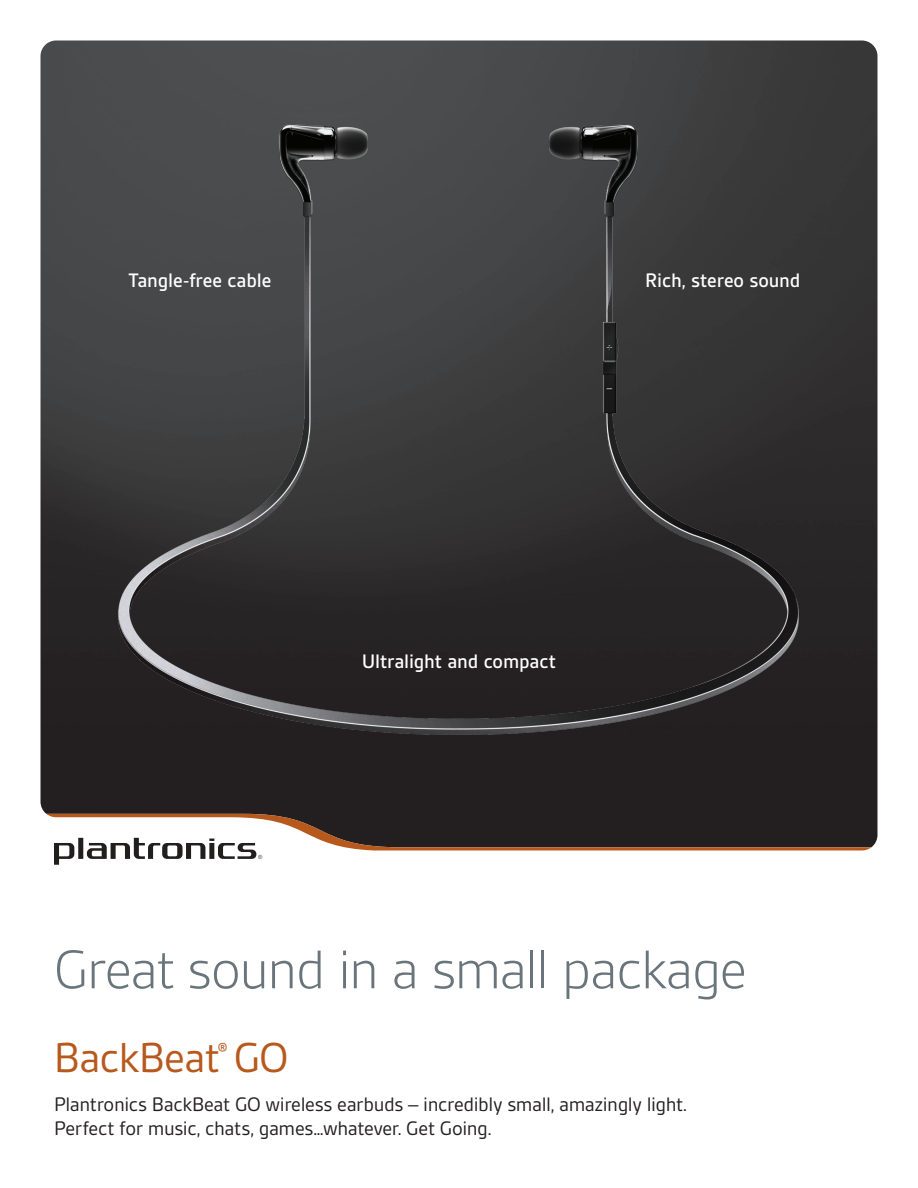
<style>
.page{position:relative;width:918px;height:1188px;background:#fff}
.page>*{position:absolute;margin:0;border:0;box-sizing:border-box;transform-origin:0 0}
.FRONT_Product_taglin{font:300 58.5px "Gesta";letter-spacing:-.04em;color:#6a747b}
.FRONT_Product_taglin-2{font:45px "Gesta";letter-spacing:-.025em;color:#b7591d}
.FRONT_Intro{font:21px/24px "Gesta";letter-spacing:-.02em;color:#231f20}
.FRONT_Callouts{font:500 21px "Gesta";letter-spacing:-.01em;color:#fff}
</style>
<div class="page">
<img style="left:40px;top:40px;width:838px;height:807px">
<svg style="left:46px;top:814px;width:825px;height:50px"></svg>
<img style="left:40px;top:44px;width:826px;height:745px">
<p class="FRONT_Callouts" style="left:129px;top:269px;width:144px">Tangle-free cable</p>
<p class="FRONT_Callouts" style="left:645px;top:269px;width:157px">Rich, stereo sound</p>
<p class="FRONT_Callouts" style="left:362px;top:651px;width:196px">Ultralight and compact</p>
<p class="FRONT_Product_taglin" style="left:54px;top:939px;width:695px">Great sound in a small package</p>
<p class="FRONT_Product_taglin-2" style="left:54px;top:1034px;width:237px">BackBeat<sup>®</sup> GO</p>
<p class="FRONT_Intro" style="left:54px;top:1093px;width:634px">Plantronics BackBeat GO wireless earbuds – incredibly small, amazingly light.<br>Perfect for music, chats, games…whatever. Get Going.</p>
</div>
